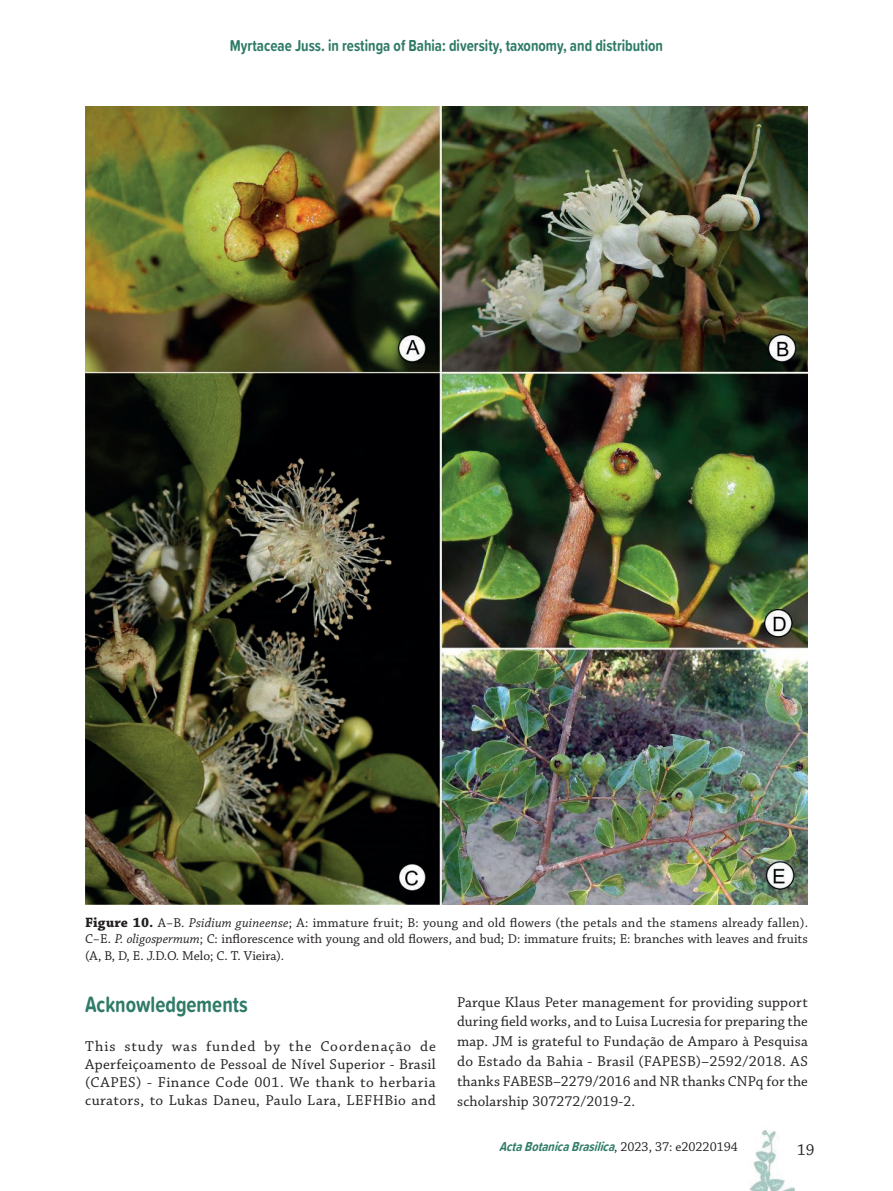
<style>
.page{position:relative;width:893px;height:1191px;background:#fff}
.page>*{position:absolute;margin:0;border:0;box-sizing:border-box;transform-origin:0 0}
.t1{font:700 23.1px "Proxima Soft Cond";color:#2f7b67;scale:.91 1}
.t2{font:700 16.5px "Proxima Soft Cond";color:#2f7b67;scale:.91 1}
.t3{font:16.5px "Chaparral Pro";color:#231f20}
.t4{font:15px/19.8px "Chaparral Pro";letter-spacing:.015em;color:#231f20;text-align:justify}
.t5{font:13.5px/16.2px "Chaparral Pro";color:#231f20;text-align:justify}
.t6{font:italic 700 13.5px "Proxima Soft Cond";color:#2f7b67;scale:.95 1}
.s1{font-weight:700;font-size:14.25px}
.s2{font-style:italic}
.s3{font-family:"Chaparral Pro";font-weight:400;font-style:normal;color:#231f20}
</style>
<div class="page">
<img style="left:749px;top:1130px;width:45px;height:61px">
<img style="left:85px;top:106px;width:723px;height:798px">
<p class="t2" style="left:230px;top:33px;width:477px">Myrtaceae Juss. in restinga of Bahia: diversity, taxonomy, and distribution</p>
<p class="t5" style="left:85px;top:915px;width:724px"><span class="s1">Figure 10.</span> A−B. <span class="s2">Psidium guineense</span>; A: immature fruit; B: young and old flowers (the petals and the stamens already fallen).<br>C−E. <span class="s2">P. oligospermum</span>; C: inflorescence with young and old flowers, and bud; D: immature fruits; E: branches with leaves and fruits (A, B, D, E. J.D.O. Melo; C. T. Vieira).</p>
<h1 class="t1" style="left:85px;top:987px;width:180px">Acknowledgements</h1>
<p class="t4" style="left:85px;top:1038px;width:352px;line-height:18px">This study was funded by the Coordenação de Aperfeiçoamento de Pessoal de Nível Superior - Brasil (CAPES) - Finance Code 001. We thank to herbaria curators, to Lukas Daneu, Paulo Lara, LEFHBio and</p>
<p class="t4" style="left:457px;top:992px;width:352px">Parque Klaus Peter management for providing support during field works, and to Luisa Lucresia for preparing the map. JM is grateful to Fundação de Amparo à Pesquisa do Estado da Bahia - Brasil (FAPESB)–2592/2018. AS thanks FABESB–2279/2016 and NR thanks CNPq for the scholarship 307272/2019-2.</p>
<p class="t6" style="left:499px;top:1136px;width:253px">ActaBotanicaBrasilica<span class="s3">, 2 0 2 3 , 3 7 : e 2 0 2 2 0 1 9 4</span></p>
<p class="t3" style="left:797px;top:1141px;width:19px">19</p>
</div>
